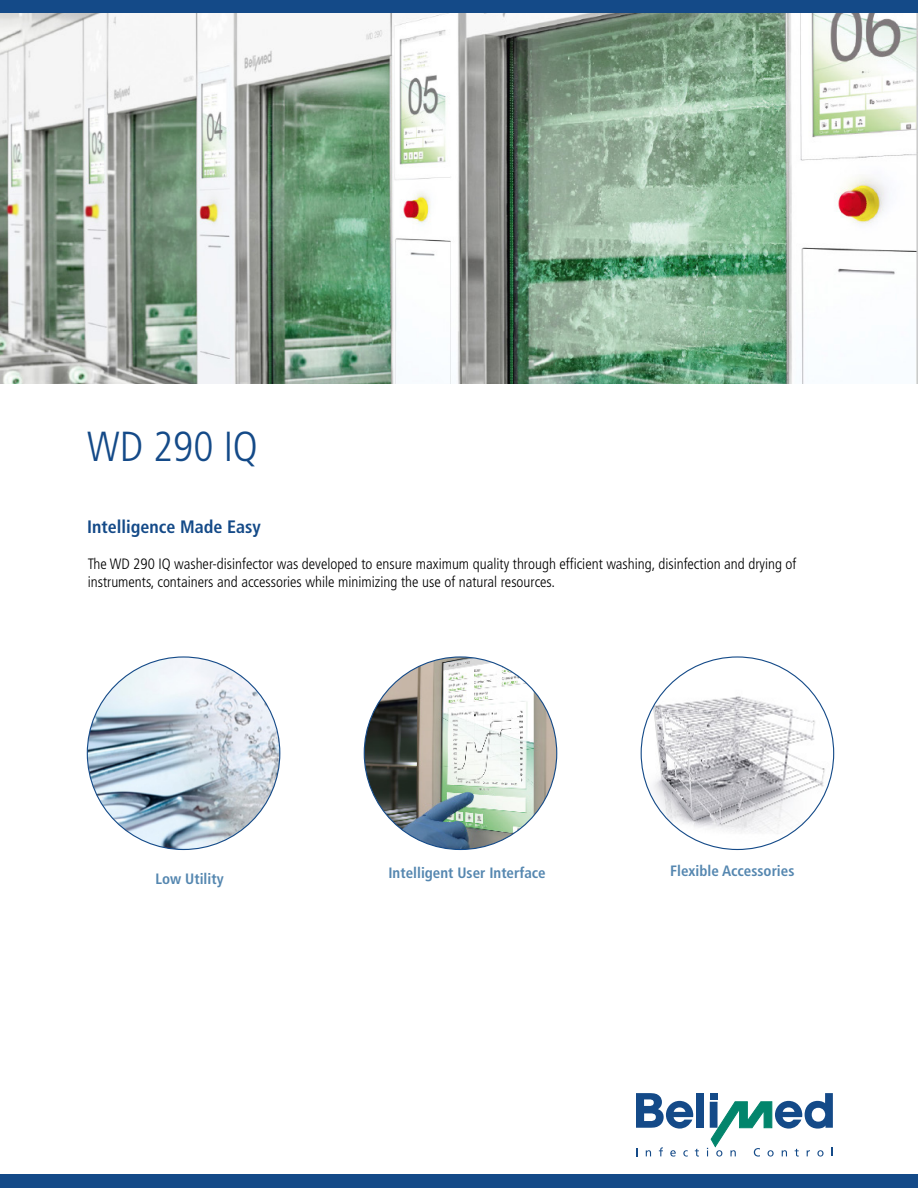
<style>
.page{position:relative;width:918px;height:1188px;background:#fff}
.page>*{position:absolute;margin:0;border:0;box-sizing:border-box;transform-origin:0 0}
.t1{font:300 condensed 42px "Frutiger";color:#144a88}
.t2{font:700 condensed 18px "Frutiger";color:#144a88}
.t3{font:300 condensed 15px/18px "Frutiger";color:#000}
.t4{font:700 condensed 15px "Frutiger";color:#5587b0}
</style>
<div class="page">
<div style="left:0;top:0;width:918px;height:13px;background:#144a88"></div>
<div style="left:0;top:1174px;width:918px;height:14px;background:#144a88"></div>
<img style="left:0;top:14px;width:917px;height:370px">
<div style="left:697px;top:1093px;width:7px;height:35px;background:#144a88"></div>
<svg style="left:646px;top:1150px;width:5px;height:6px"></svg>
<svg style="left:659px;top:1147px;width:4px;height:9px"></svg>
<svg style="left:670px;top:1150px;width:6px;height:7px"></svg>
<svg style="left:683px;top:1150px;width:5px;height:7px"></svg>
<svg style="left:695px;top:1149px;width:4px;height:8px"></svg>
<svg style="left:636px;top:1093px;width:57px;height:36px"></svg>
<svg style="left:707px;top:1093px;width:126px;height:64px"></svg>
<img style="left:87px;top:657px;width:193px;height:192px;border-radius:96px">
<img style="left:364px;top:657px;width:193px;height:192px;border-radius:96px">
<img style="left:641px;top:657px;width:193px;height:192px;border-radius:96px">
<h1 class="t1" style="left:87px;top:422px;width:172px">WD 290 IQ</h1>
<p class="t2" style="left:87px;top:516px;width:175px">Intelligence Made Easy</p>
<p class="t3" style="left:88px;top:556px;width:710px">The WD 290 IQ washer-disinfector was developed to ensure maximum quality through efficient washing, disinfection and drying of instruments, containers and accessories while minimizing the use of natural resources.</p>
<p class="t4" style="left:156px;top:870px;width:70px">Low Utility</p>
<p class="t4" style="left:388px;top:864px;width:159px">Intelligent User Interface</p>
<p class="t4" style="left:670px;top:862px;width:126px">Flexible Accessories</p>
</div>
